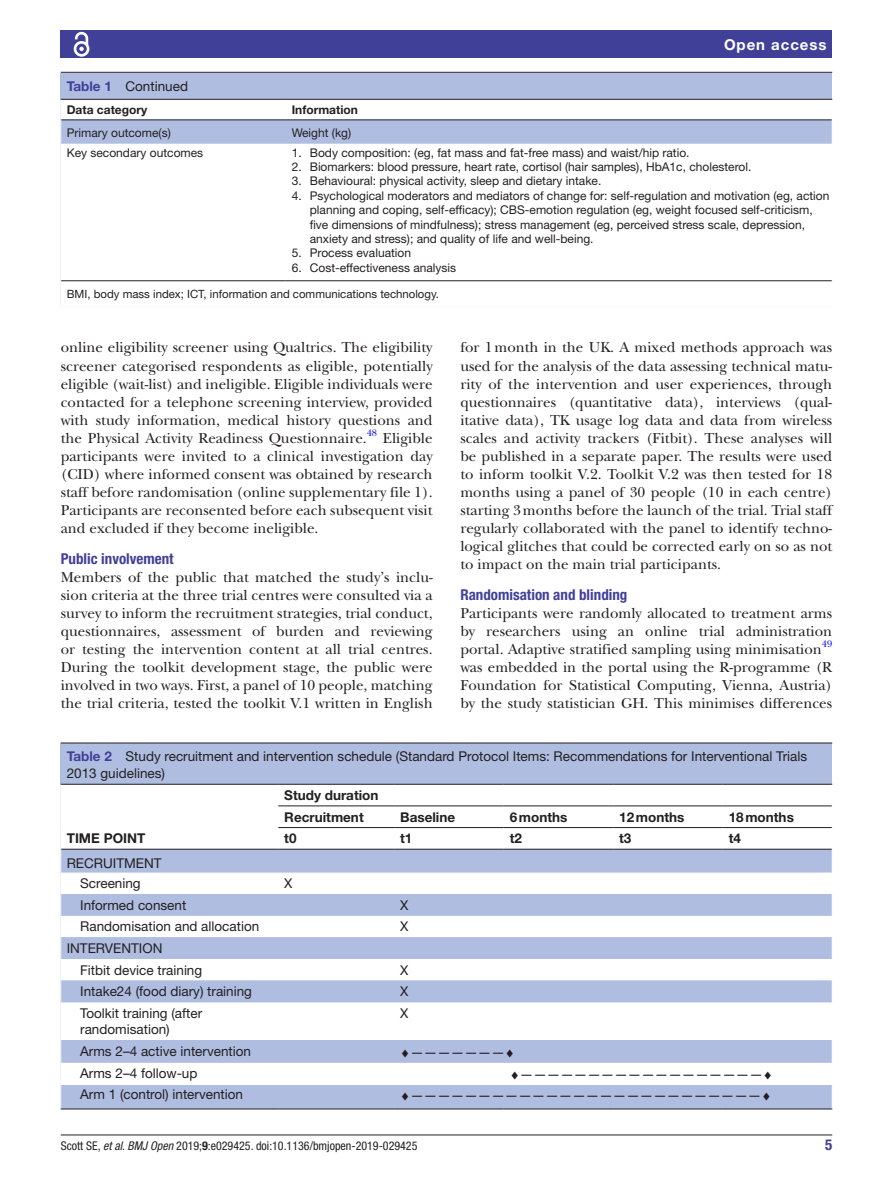
<style>
.page{position:relative;width:893px;height:1191px;background:#fff}
.page>*{position:absolute;margin:0;border:0;box-sizing:border-box;transform-origin:0 0}
.t1{font:15px/18px "New Baskerville";color:#231f20;text-align:justify}
.t2{font:700 condensed 15px "Helvetica Neue LT Std";color:#414099}
.t3{font:700 15px "Helvetica Neue LT Std";letter-spacing:.065em;color:#fff}
.t4{font:13.5px/16.5px "Helvetica Neue LT Std";color:#231f20}
.t5{font:700 13.5px/21.6px "Helvetica Neue LT Std";color:#231f20}
.t6{font:12px/14.4px "Helvetica Neue LT Std";color:#231f20}
.t7{font:condensed 12px "Helvetica Neue LT Std";color:#231f20}
.t8{font:700 12px "Helvetica Neue LT Std";color:#231f20}
.t9{font:11.4px "Helvetica Neue LT Std";color:#231f20}
.t10{font:9.9px "New Baskerville";color:#00f}
.s1{font-weight:700;color:#414099}
.s2{font-style:italic}
.s3{font-weight:700}
</style>
<div class="page">
<hr style="left:61px;top:1134px;width:771px;height:1px;background:#231f20">
<div style="left:61px;top:31px;width:771px;height:27px;background:#414099"></div>
<svg style="left:73px;top:31px;width:17px;height:26px"></svg>
<div style="left:61px;top:91px;width:771px;height:216px;background:#afbde1"></div>
<div style="left:61px;top:143px;width:771px;height:164px;background:#fff"></div>
<hr style="left:61px;top:99px;width:225px;height:1px;background:#231f20">
<hr style="left:286px;top:99px;width:546px;height:1px;background:#231f20">
<hr style="left:286px;top:280px;width:546px;height:1px;background:#231f20">
<hr style="left:61px;top:280px;width:225px;height:1px;background:#231f20">
<svg style="left:60px;top:281px;width:1px;height:26px"></svg>
<svg style="left:60px;top:100px;width:772px;height:43px"></svg>
<hr style="left:67px;top:297px;width:765px;height:2px;background:#fff">
<div style="left:61px;top:73px;width:771px;height:18px;background:#afbde1"></div>
<hr style="left:61px;top:72px;width:771px;height:1px;background:#231f20">
<div style="left:61px;top:743px;width:771px;height:366px;background:#afbde1"></div>
<hr style="left:61px;top:742px;width:771px;height:1px;background:#231f20">
<div style="left:61px;top:785px;width:771px;height:64px;background:#fff"></div>
<svg style="left:61px;top:850px;width:771px;height:258px"></svg>
<hr style="left:61px;top:849px;width:217px;height:1px;background:#231f20">
<hr style="left:61px;top:784px;width:217px;height:1px;background:#231f20">
<hr style="left:278px;top:784px;width:116px;height:1px;background:#231f20">
<hr style="left:394px;top:784px;width:110px;height:1px;background:#231f20">
<hr style="left:504px;top:784px;width:109px;height:1px;background:#231f20">
<hr style="left:613px;top:784px;width:110px;height:1px;background:#231f20">
<hr style="left:723px;top:784px;width:109px;height:1px;background:#231f20">
<hr style="left:278px;top:805px;width:116px;height:1px;background:#231f20">
<hr style="left:394px;top:805px;width:110px;height:1px;background:#231f20">
<hr style="left:504px;top:805px;width:109px;height:1px;background:#231f20">
<hr style="left:613px;top:805px;width:110px;height:1px;background:#231f20">
<hr style="left:723px;top:805px;width:109px;height:1px;background:#231f20">
<hr style="left:278px;top:827px;width:116px;height:1px;background:#231f20">
<hr style="left:278px;top:849px;width:116px;height:1px;background:#231f20">
<hr style="left:394px;top:827px;width:110px;height:1px;background:#231f20">
<hr style="left:394px;top:849px;width:110px;height:1px;background:#231f20">
<hr style="left:504px;top:827px;width:109px;height:1px;background:#231f20">
<hr style="left:504px;top:849px;width:109px;height:1px;background:#231f20">
<hr style="left:613px;top:827px;width:110px;height:1px;background:#231f20">
<hr style="left:613px;top:849px;width:110px;height:1px;background:#231f20">
<hr style="left:723px;top:827px;width:109px;height:1px;background:#231f20">
<hr style="left:723px;top:849px;width:109px;height:1px;background:#231f20">
<hr style="left:61px;top:1108px;width:217px;height:1px;background:#231f20">
<hr style="left:278px;top:1108px;width:116px;height:1px;background:#231f20">
<hr style="left:394px;top:1108px;width:110px;height:1px;background:#231f20">
<hr style="left:504px;top:1108px;width:109px;height:1px;background:#231f20">
<hr style="left:613px;top:1108px;width:110px;height:1px;background:#231f20">
<hr style="left:723px;top:1108px;width:109px;height:1px;background:#231f20">
<svg style="left:60px;top:784px;width:1px;height:218px"></svg>
<svg style="left:60px;top:1040px;width:1px;height:68px"></svg>
<p class="t4" style="left:67px;top:77px;width:123px"><span class="s1">Table 1</span> Continued</p>
<p class="t3" style="left:724px;top:35px;width:104px">Open access</p>
<p class="t8" style="left:67px;top:102px;width:82px">Data category</p>
<p class="t8" style="left:292px;top:102px;width:68px">Information</p>
<p class="t6" style="left:67px;top:126px;width:106px">Primary outcome(s)</p>
<p class="t6" style="left:292px;top:126px;width:61px">Weight (kg)</p>
<p class="t6" style="left:67px;top:145px;width:138px">Key secondary outcomes</p>
<p class="t6" style="left:292px;top:145px;width:399px">1. Body composition: (eg, fat mass and fat-free mass) and waist/hip ratio.</p>
<p class="t6" style="left:292px;top:159px;width:461px">2. Biomarkers: blood pressure, heart rate, cortisol (hair samples), HbA1c, cholesterol.</p>
<p class="t6" style="left:292px;top:174px;width:311px">3. Behavioural: physical activity, sleep and dietary intake.</p>
<p class="t6" style="left:310px;top:188px;width:521px;text-indent:-18px">4. Psychological moderators and mediators of change for: self-regulation and motivation (eg, action planning and coping, self-efficacy); CBS-emotion regulation (eg, weight focused self-criticism, five dimensions of mindfulness); stress management (eg, perceived stress scale, depression, anxiety and stress); and quality of life and well-being.</p>
<p class="t6" style="left:292px;top:246px;width:121px">5. Process evaluation</p>
<p class="t6" style="left:292px;top:260px;width:166px">6. Cost-effectiveness analysis</p>
<p class="t9" style="left:67px;top:287px;width:374px">BMI, body mass index; ICT, information and communications technology.</p>
<p class="t1" style="left:61px;top:339px;width:373px">online eligibility screener using Qualtrics. The eligibility screener categorised respondents as eligible, potentially eligible (wait-list) and ineligible. Eligible individuals were contacted for a telephone screening interview, provided with study information, medical history questions and the Physical Activity Readiness Questionnaire.</p>
<p class="t10" style="left:367px;top:427px;width:12px">48</p>
<p class="t1" style="left:61px;top:429px;width:373px;text-indent:322px">Eligible participants were invited to a clinical investigation day (CID) where informed consent was obtained by research staff before randomisation (online supplementary file 1).<br>Participants are reconsented before each subsequent visit and excluded if they become ineligible.</p>
<p class="t2" style="left:61px;top:549px;width:114px">Public involvement</p>
<p class="t1" style="left:61px;top:568px;width:373px">Members of the public that matched the study’s inclu&shy;sion criteria at the three trial centres were consulted via a survey to inform the recruitment strategies, trial conduct, questionnaires, assessment of burden and reviewing or testing the intervention content at all trial centres.<br>During the toolkit development stage, the public were involved in two ways. First, a panel of 10 people, matching the trial criteria, tested the toolkit V.1 written in English</p>
<p class="t1" style="left:460px;top:339px;width:373px">for 1month in the UK. A mixed methods approach was used for the analysis of the data assessing technical matu&shy;rity of the intervention and user experiences, through questionnaires (quantitative data), interviews (qual&shy;itative data), TK usage log data and data from wireless scales and activity trackers (Fitbit). These analyses will be published in a separate paper. The results were used to inform toolkit V.2. Toolkit V.2 was then tested for 18 months using a panel of 30 people (10 in each centre) starting 3months before the launch of the trial. Trial staff regularly collaborated with the panel to identify techno&shy;logical glitches that could be corrected early on so as not to impact on the main trial participants.</p>
<p class="t2" style="left:460px;top:585px;width:169px">Randomisation and blinding</p>
<p class="t1" style="left:460px;top:604px;width:373px">Participants were randomly allocated to treatment arms by researchers using an online trial administration portal. Adaptive stratified sampling using minimisation</p>
<p class="t10" style="left:822px;top:638px;width:12px">49</p>
<p class="t1" style="left:460px;top:658px;width:373px">was embedded in the portal using the R-programme (R Foundation for Statistical Computing, Vienna, Austria) by the study statistician GH. This minimises differences</p>
<p class="t4" style="left:67px;top:748px;width:742px"><span class="s1">Table 2</span> Study recruitment and intervention schedule (Standard Protocol Items: Recommendations for Interventional Trials<br>2013 guidelines)</p>
<p class="t5" style="left:67px;top:827px;width:80px">TIME POINT</p>
<p class="t4" style="left:67px;top:852px;width:96px;line-height:20.1px;text-align:center">RECRUITMENT<br>Screening</p>
<p class="t5" style="left:284px;top:784px;width:96px">Study duration<br>Recruitment</p>
<p class="t5" style="left:400px;top:805px;width:56px">Baseline</p>
<p class="t5" style="left:510px;top:805px;width:59px">6months</p>
<p class="t5" style="left:619px;top:805px;width:67px">12months</p>
<p class="t5" style="left:729px;top:805px;width:67px">18months</p>
<p class="t5" style="left:284px;top:827px;width:14px">t0</p>
<p class="t5" style="left:400px;top:827px;width:14px">t1</p>
<p class="t5" style="left:510px;top:827px;width:14px">t2</p>
<p class="t5" style="left:619px;top:827px;width:14px">t3</p>
<p class="t5" style="left:729px;top:827px;width:14px">t4</p>
<p class="t4" style="left:284px;top:874px;width:10px">X</p>
<p class="t4" style="left:80px;top:896px;width:108px">Informed consent</p>
<p class="t4" style="left:400px;top:896px;width:10px">X</p>
<p class="t4" style="left:80px;top:918px;width:181px">Randomisation and allocation</p>
<p class="t4" style="left:400px;top:918px;width:10px">X</p>
<p class="t4" style="left:80px;top:937px;width:124px;line-height:21.6px;text-indent:-14px">INTERVENTION<br>Fitbit device training</p>
<p class="t4" style="left:400px;top:961px;width:10px">X</p>
<p class="t4" style="left:80px;top:983px;width:173px">Intake24 (food diary) training</p>
<p class="t4" style="left:400px;top:983px;width:10px">X</p>
<p class="t4" style="left:80px;top:1004px;width:123px">Toolkit training (after randomisation)</p>
<p class="t4" style="left:400px;top:1004px;width:10px">X</p>
<p class="t4" style="left:80px;top:1042px;width:172px">Arms 2–4 active intervention</p>
<p class="t4" style="left:400px;top:1043px;width:116px">♦———————♦</p>
<p class="t4" style="left:80px;top:1065px;width:119px">Arms 2–4 follow-up</p>
<p class="t4" style="left:510px;top:1065px;width:265px">♦——————————————————♦</p>
<p class="t4" style="left:80px;top:1086px;width:164px">Arm 1 (control) intervention</p>
<p class="t4" style="left:400px;top:1086px;width:373px">♦——————————————————————————♦</p>
<p class="t7" style="left:61px;top:1138px;width:358px">Scott SE, <span class="s2">et al</span>. <span class="s2">BMJ Open</span> 2019;<span class="s3">9</span>:e029425. doi:10.1136/bmjopen-2019-029425</p>
<p class="t2" style="left:825px;top:1135px;width:9px">5</p>
</div>
